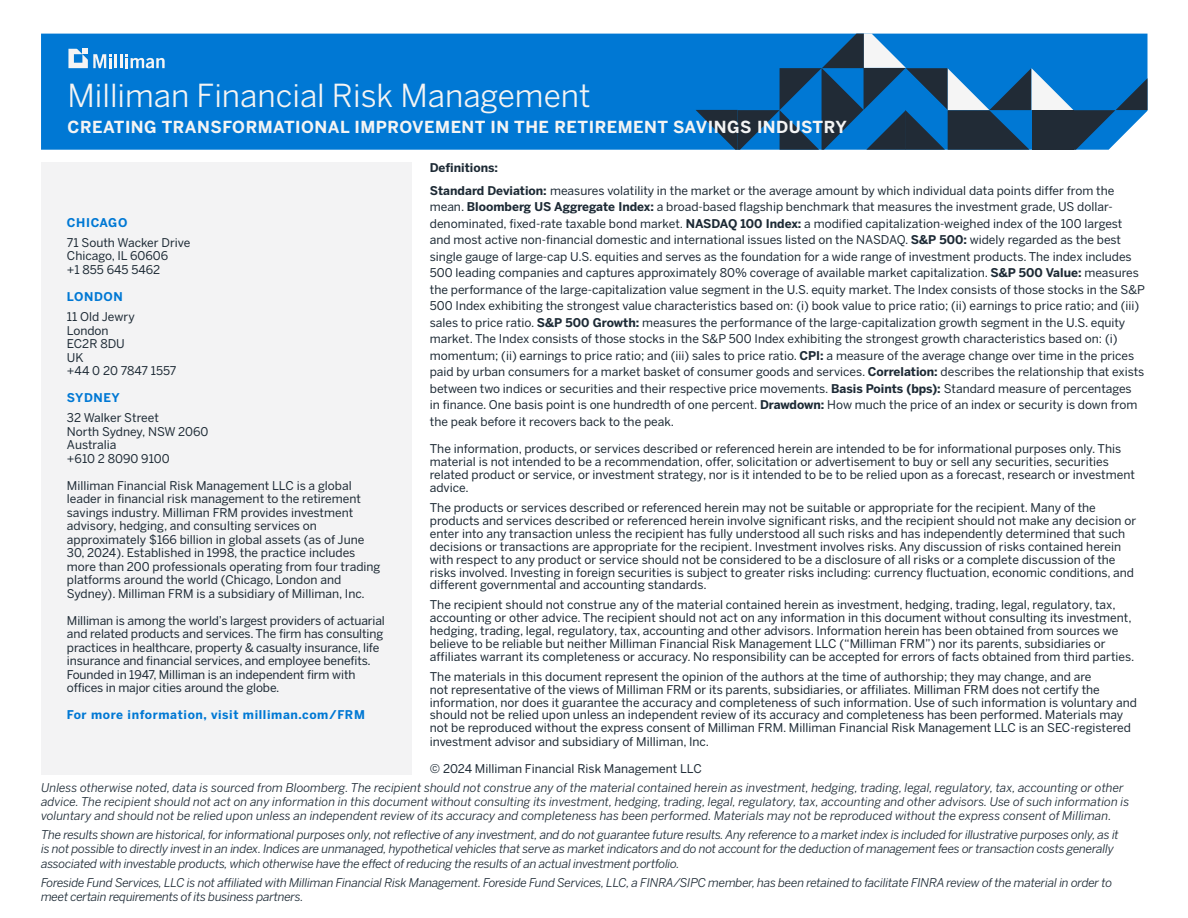
<style>
.page{position:relative;width:1188px;height:918px;background:#fff}
.page>*{position:absolute;margin:0;border:0;box-sizing:border-box;transform-origin:0 0}
.Title1{font:31.5px "Benton Sans";color:#f4f4f4}
.Title1-2{font:700 16.5px "Benton Sans";letter-spacing:.03em;color:#f4f4f4}
.t1{font:12px/16.5px "Benton Sans";color:#1d2a35}
.t2{font:italic 12px/14.4px "Benton Sans";letter-spacing:-.02em;color:#1d2a35}
.t3{font:italic 12px/14.4px "Benton Sans";color:#1d2a35}
.t4{font:700 12px "Benton Sans";letter-spacing:.05em;color:#0078d4}
.t5{font:700 12px "Benton Sans";color:#1d2a35}
.s1{font-weight:700}
</style>
<div class="page">
<div style="left:41px;top:162px;width:370px;height:612px;background:#f3f3f4"></div>
<div style="left:41px;top:34px;width:1107px;height:116px;background:#0078d4"></div>
<svg style="left:696px;top:34px;width:451px;height:116px;background:#1969a7"></svg>
<svg style="left:68px;top:49px;width:97px;height:19px"></svg>
<p class="Title1" style="left:68px;top:76px;width:525px">Milliman Financial Risk Management</p>
<p class="Title1-2" style="left:68px;top:117px;width:781px">CREATING TRANSFORMATIONAL IMPROVEMENT IN THE RETIREMENT SAVINGS INDUSTRY</p>
<p class="t5" style="left:430px;top:160px;width:70px">Definitions:</p>
<p class="t1" style="left:430px;top:182px;width:717px"><span class="s1">Standard Deviation:</span> measures volatility in the market or the average amount by which individual data points differ from the mean. <span class="s1">Bloomberg US Aggregate Index:</span> a broad-based flagship benchmark that measures the investment grade, US dollar&shy;denominated, fixed-rate taxable bond market. <span class="s1">NASDAQ 100 Index:</span> a modified capitalization-weighed index of the 100 largest and most active non-financial domestic and international issues listed on the NASDAQ. <span class="s1">S&amp;P 500:</span> widely regarded as the best single gauge of large-cap U.S. equities and serves as the foundation for a wide range of investment products. The index includes 500 leading companies and captures approximately 80% coverage of available market capitalization. <span class="s1">S&amp;P 500 Value:</span> measures the performance of the large-capitalization value segment in the U.S. equity market. The Index consists of those stocks in the S&amp;P 500 Index exhibiting the strongest value characteristics based on: (i) book value to price ratio; (ii) earnings to price ratio; and (iii) sales to price ratio. <span class="s1">S&amp;P 500 Growth:</span> measures the performance of the large-capitalization growth segment in the U.S. equity market. The Index consists of those stocks in the S&amp;P 500 Index exhibiting the strongest growth characteristics based on: (i) momentum; (ii) earnings to price ratio; and (iii) sales to price ratio. <span class="s1">CPI:</span> a measure of the average change over time in the prices paid by urban consumers for a market basket of consumer goods and services. <span class="s1">Correlation:</span> describes the relationship that exists between two indices or securities and their respective price movements. <span class="s1">Basis Points (bps):</span> Standard measure of percentages<br>in finance. One basis point is one hundredth of one percent. <span class="s1">Drawdown:</span> How much the price of an index or security is down from the peak before it recovers back to the peak.</p>
<p class="t4" style="left:67px;top:215px;width:62px">CHICAGO</p>
<p class="t1" style="left:67px;top:234px;width:125px">71 South Wacker Drive</p>
<p class="t1" style="left:67px;top:248px;width:103px">Chicago, IL 60606</p>
<p class="t1" style="left:67px;top:261px;width:95px">+1 855 645 5462</p>
<p class="t4" style="left:67px;top:289px;width:57px">LONDON</p>
<p class="t1" style="left:67px;top:309px;width:69px">11 Old Jewry</p>
<p class="t1" style="left:67px;top:322px;width:43px">London</p>
<p class="t1" style="left:67px;top:336px;width:59px">EC2R 8DU</p>
<p class="t1" style="left:67px;top:349px;width:18px">UK</p>
<p class="t1" style="left:67px;top:363px;width:111px">+44 0 20 7847 1557</p>
<p class="t4" style="left:67px;top:390px;width:54px">SYDNEY</p>
<p class="t1" style="left:67px;top:410px;width:94px">32 Walker Street</p>
<p class="t1" style="left:67px;top:423px;width:143px">North Sydney, NSW 2060</p>
<p class="t1" style="left:67px;top:437px;width:51px">Australia</p>
<p class="t1" style="left:67px;top:450px;width:104px">+610 2 8090 9100</p>
<p class="t1" style="left:67px;top:479px;width:315px;line-height:13.5px">Milliman Financial Risk Management LLC is a global leader in financial risk management to the retirement savings industry. Milliman FRM provides investment advisory, hedging, and consulting services on approximately $166 billion in global assets (as of June 30, 2024). Established in 1998, the practice includes more than 200 professionals operating from four trading platforms around the world (Chicago, London and Sydney). Milliman FRM is a subsidiary of Milliman, Inc.</p>
<p class="t1" style="left:67px;top:614px;width:319px;line-height:13.5px">Milliman is among the world’s largest providers of actuarial and related products and services. The firm has consulting practices in healthcare, property &amp; casualty insurance, life insurance and financial services, and employee benefits.<br>Founded in 1947, Milliman is an independent firm with offices in major cities around the globe.</p>
<p class="t4" style="left:67px;top:707px;width:299px">For more information, visit milliman.com/FRM</p>
<p class="t1" style="left:430px;top:443px;width:707px;line-height:12.9px">The information, products, or services described or referenced herein are intended to be for informational purposes only. This material is not intended to be a recommendation, offer, solicitation or advertisement to buy or sell any securities, securities related product or service, or investment strategy, nor is it intended to be to be relied upon as a forecast, research or investment advice.</p>
<p class="t1" style="left:430px;top:501px;width:708px;line-height:12.9px">The products or services described or referenced herein may not be suitable or appropriate for the recipient. Many of the products and services described or referenced herein involve significant risks, and the recipient should not make any decision or enter into any transaction unless the recipient has fully understood all such risks and has independently determined that such decisions or transactions are appropriate for the recipient. Investment involves risks. Any discussion of risks contained herein with respect to any product or service should not be considered to be a disclosure of all risks or a complete discussion of the risks involved. Investing in foreign securities is subject to greater risks including: currency fluctuation, economic conditions, and different governmental and accounting standards.</p>
<p class="t1" style="left:430px;top:598px;width:706px;line-height:12.9px">The recipient should not construe any of the material contained herein as investment, hedging, trading, legal, regulatory, tax, accounting or other advice. The recipient should not act on any information in this document without consulting its investment, hedging, trading, legal, regulatory, tax, accounting and other advisors. Information herein has been obtained from sources we believe to be reliable but neither Milliman Financial Risk Management LLC (“Milliman FRM”) nor its parents, subsidiaries or affiliates warrant its completeness or accuracy. No responsibility can be accepted for errors of facts obtained from third parties.</p>
<p class="t1" style="left:430px;top:670px;width:709px;line-height:13px">The materials in this document represent the opinion of the authors at the time of authorship; they may change, and are<br>not representative of the views of Milliman FRM or its parents, subsidiaries, or affiliates. Milliman FRM does not certify the information, nor does it guarantee the accuracy and completeness of such information. Use of such information is voluntary and should not be relied upon unless an independent review of its accuracy and completeness has been performed. Materials may not be reproduced without the express consent of Milliman FRM. Milliman Financial Risk Management LLC is an SEC-registered investment advisor and subsidiary of Milliman, Inc.</p>
<p class="t1" style="left:430px;top:761px;width:273px">© 2024 Milliman Financial Risk Management LLC</p>
<p class="t3" style="left:41px;top:780px;width:1090px">Unless otherwise noted, data is sourced from Bloomberg. The recipient should not construe any of the material contained herein as investment, hedging, trading, legal, regulatory, tax, accounting or other advice. The recipient should not act on any information in this document without consulting its investment, hedging, trading, legal, regulatory, tax, accounting and other advisors. Use of such information is voluntary and should not be relied upon unless an independent review of its accuracy and completeness has been performed. Materials may not be reproduced without the express consent of Milliman.</p>
<p class="t2" style="left:41px;top:827px;width:1079px">The results shown are historical, for informational purposes only, not reflective of any investment, and do not guarantee future results. Any reference to a market index is included for illustrative purposes only, as it is not possible to directly invest in an index. Indices are unmanaged, hypothetical vehicles that serve as market indicators and do not account for the deduction of management fees or transaction costs generally associated with investable products, which otherwise have the effect of reducing the results of an actual investment portfolio.</p>
<p class="t2" style="left:41px;top:875px;width:1073px">Foreside Fund Services, LLC is not affiliated with Milliman Financial Risk Management. Foreside Fund Services, LLC, a FINRA/SIPC member, has been retained to facilitate FINRA review of the material in order to meet certain requirements of its business partners.</p>
</div>
